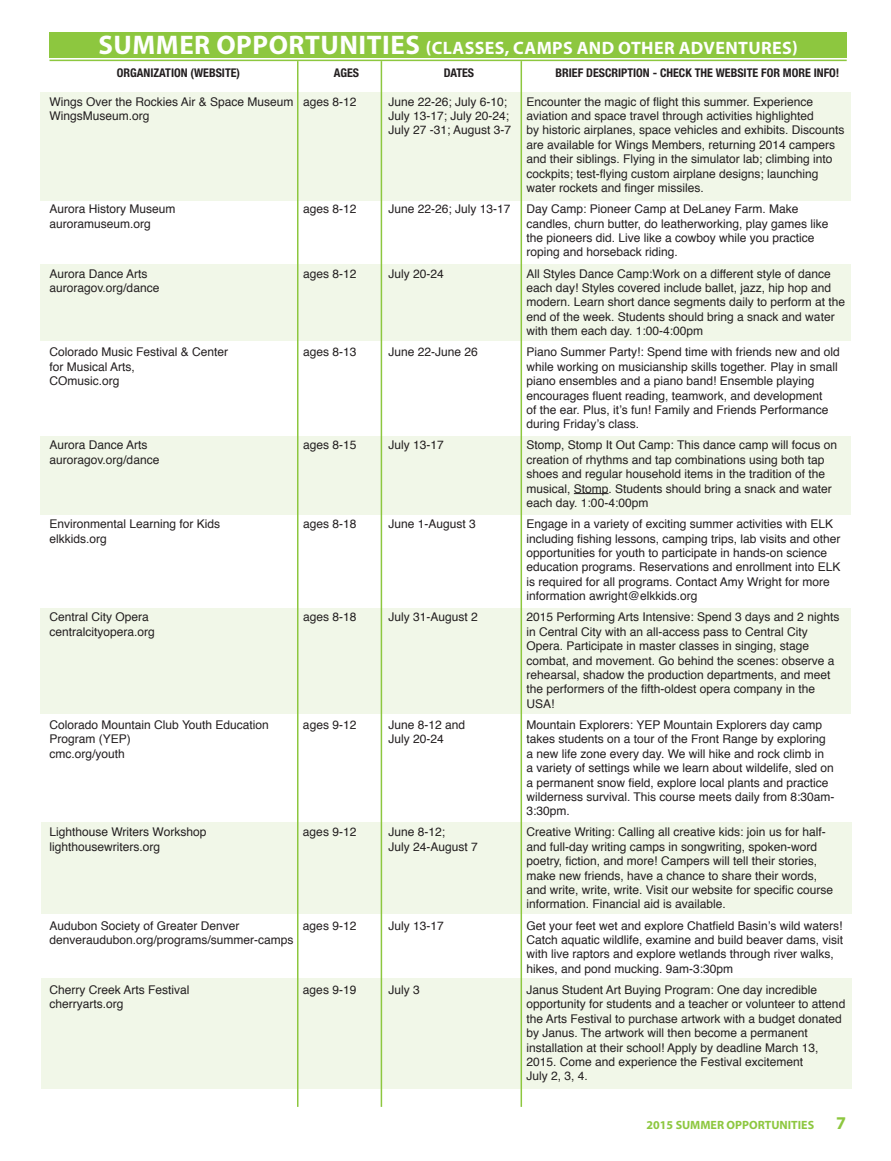
<style>
.page{position:relative;width:891px;height:1161px;background:#fff}
.page>*{position:absolute;margin:0;border:0;box-sizing:border-box;transform-origin:0 0}
.t1{font:700 18px "Myriad Pro";letter-spacing:.02em;color:#fff}
.t2{font:12px/14.4px "Helvetica";color:#231f20}
.t3{font:700 condensed 12px "Helvetica Neue LT Std";color:#231f20}
.t4{font:700 12px "Myriad Pro";color:#8dc73f}
.s1{font-size:27px}
.s2{font-size:18px}
</style>
<div class="page">
<hr style="left:50px;top:60px;width:797px;height:1px;background:#8dc73f">
<div style="left:50px;top:32px;width:797px;height:26px;background:#8dc73f"></div>
<div style="left:41px;top:436px;width:810px;height:79px;background:#f1f7e8"></div>
<div style="left:41px;top:609px;width:810px;height:105px;background:#f1f7e8"></div>
<div style="left:41px;top:822px;width:810px;height:92px;background:#f1f7e8"></div>
<div style="left:41px;top:978px;width:810px;height:110px;background:#f1f7e8"></div>
<div style="left:41px;top:264px;width:810px;height:77px;background:#f1f7e8"></div>
<div style="left:41px;top:93px;width:810px;height:108px;background:#f1f7e8"></div>
<hr style="left:574px;top:493px;width:35px;height:1px;background:#231f20">
<hr style="left:297px;top:61px;width:1px;height:1046px;background:#8dc73f">
<hr style="left:381px;top:61px;width:1px;height:1046px;background:#8dc73f">
<hr style="left:521px;top:61px;width:1px;height:1046px;background:#8dc73f">
<h1 class="t1" style="left:99px;top:38px;width:701px"><span class="s1">SUMMER OPPORTUNITIES</span> (CLASSES, CAMPS AND OTHER ADVENTURES)</h1>
<p class="t3" style="left:117px;top:66px;width:125px">ORGANIZATION (WEBSITE)</p>
<p class="t3" style="left:334px;top:66px;width:27px">AGES</p>
<p class="t3" style="left:444px;top:66px;width:32px">DATES</p>
<p class="t3" style="left:555px;top:66px;width:286px">BRIEF DESCRIPTION - CHECK THE WEBSITE FOR MORE INFO!</p>
<p class="t2" style="left:50px;top:95px;width:308px">Wings Over the Rockies Air &amp; Space Museum ages 8-12</p>
<p class="t2" style="left:389px;top:95px;width:120px">June 22-26; July 6-10;</p>
<p class="t2" style="left:527px;top:95px;width:288px">Encounter the magic of flight this summer. Experience</p>
<p class="t2" style="left:50px;top:109px;width:102px">WingsMuseum.org</p>
<p class="t2" style="left:388px;top:109px;width:122px">July 13-17; July 20-24;</p>
<p class="t2" style="left:526px;top:109px;width:289px">aviation and space travel through activities highlighted</p>
<p class="t2" style="left:388px;top:123px;width:124px">July 27 -31; August 3-7</p>
<p class="t2" style="left:526px;top:123px;width:320px">by historic airplanes, space vehicles and exhibits. Discounts are available for Wings Members, returning 2014 campers and their siblings. Flying in the simulator lab; climbing into cockpits; test-flying custom airplane designs; launching water rockets and finger missiles.</p>
<p class="t2" style="left:50px;top:202px;width:128px">Aurora History Museum</p>
<p class="t2" style="left:303px;top:202px;width:55px">ages 8-12</p>
<p class="t2" style="left:388px;top:202px;width:124px">June 22-26; July 13-17</p>
<p class="t2" style="left:526px;top:202px;width:274px">Day Camp: Pioneer Camp at DeLaney Farm. Make</p>
<p class="t2" style="left:50px;top:217px;width:103px">auroramuseum.org</p>
<p class="t2" style="left:526px;top:217px;width:304px">candles, churn butter, do leatherworking, play games like the pioneers did. Live like a cowboy while you practice roping and horseback riding.</p>
<p class="t2" style="left:50px;top:267px;width:100px">Aurora Dance Arts</p>
<p class="t2" style="left:303px;top:267px;width:55px">ages 8-12</p>
<p class="t2" style="left:388px;top:267px;width:57px">July 20-24</p>
<p class="t2" style="left:526px;top:267px;width:306px">All Styles Dance Camp:Work on a different style of dance</p>
<p class="t2" style="left:50px;top:281px;width:111px">auroragov.org/dance</p>
<p class="t2" style="left:526px;top:281px;width:320px">each day! Styles covered include ballet, jazz, hip hop and modern. Learn short dance segments daily to perform at the end of the week. Students should bring a snack and water with them each day. 1:00-4:00pm</p>
<p class="t2" style="left:50px;top:345px;width:180px">Colorado Music Festival &amp; Center</p>
<p class="t2" style="left:303px;top:345px;width:55px">ages 8-13</p>
<p class="t2" style="left:388px;top:345px;width:91px">June 22-June 26</p>
<p class="t2" style="left:526px;top:345px;width:315px">Piano Summer Party!: Spend time with friends new and old</p>
<p class="t2" style="left:50px;top:360px;width:87px">for Musical Arts,</p>
<p class="t2" style="left:526px;top:360px;width:313px">while working on musicianship skills together. Play in small</p>
<p class="t2" style="left:50px;top:374px;width:72px">COmusic.org</p>
<p class="t2" style="left:526px;top:374px;width:304px">piano ensembles and a piano band! Ensemble playing encourages fluent reading, teamwork, and development of the ear. Plus, it’s fun! Family and Friends Performance during Friday’s class.</p>
<p class="t2" style="left:50px;top:438px;width:100px">Aurora Dance Arts</p>
<p class="t2" style="left:303px;top:438px;width:55px">ages 8-15</p>
<p class="t2" style="left:388px;top:438px;width:57px">July 13-17</p>
<p class="t2" style="left:526px;top:438px;width:312px">Stomp, Stomp It Out Camp: This dance camp will focus on</p>
<p class="t2" style="left:50px;top:453px;width:111px">auroragov.org/dance</p>
<p class="t2" style="left:526px;top:453px;width:307px">creation of rhythms and tap combinations using both tap shoes and regular household items in the tradition of the musical, Stomp. Students should bring a snack and water each day. 1:00-4:00pm</p>
<p class="t2" style="left:50px;top:517px;width:172px">Environmental Learning for Kids</p>
<p class="t2" style="left:303px;top:517px;width:55px">ages 8-18</p>
<p class="t2" style="left:388px;top:517px;width:89px">June 1-August 3</p>
<p class="t2" style="left:526px;top:517px;width:308px">Engage in a variety of exciting summer activities with ELK</p>
<p class="t2" style="left:50px;top:532px;width:59px">elkkids.org</p>
<p class="t2" style="left:526px;top:532px;width:316px">including fishing lessons, camping trips, lab visits and other opportunities for youth to participate in hands-on science education programs. Reservations and enrollment into ELK is required for all programs. Contact Amy Wright for more information awright@elkkids.org</p>
<p class="t2" style="left:50px;top:610px;width:101px">Central City Opera</p>
<p class="t2" style="left:303px;top:610px;width:55px">ages 8-18</p>
<p class="t2" style="left:388px;top:610px;width:91px">July 31-August 2</p>
<p class="t2" style="left:526px;top:610px;width:314px">2015 Performing Arts Intensive: Spend 3 days and 2 nights</p>
<p class="t2" style="left:49px;top:625px;width:107px">centralcityopera.org</p>
<p class="t2" style="left:526px;top:625px;width:310px">in Central City with an all-access pass to Central City Opera. Participate in master classes in singing, stage combat, and movement. Go behind the scenes: observe a rehearsal, shadow the production departments, and meet the performers of the fifth-oldest opera company in the USA!</p>
<p class="t2" style="left:49px;top:718px;width:221px">Colorado Mountain Club Youth Education</p>
<p class="t2" style="left:303px;top:718px;width:55px">ages 9-12</p>
<p class="t2" style="left:388px;top:718px;width:78px">June 8-12 and</p>
<p class="t2" style="left:526px;top:718px;width:297px">Mountain Explorers: YEP Mountain Explorers day camp</p>
<p class="t2" style="left:49px;top:732px;width:83px">Program (YEP)</p>
<p class="t2" style="left:388px;top:732px;width:57px">July 20-24</p>
<p class="t2" style="left:526px;top:732px;width:301px">takes students on a tour of the Front Range by exploring</p>
<p class="t2" style="left:49px;top:747px;width:77px">cmc.org/youth</p>
<p class="t2" style="left:526px;top:747px;width:309px">a new life zone every day. We will hike and rock climb in<br>a variety of settings while we learn about wildelife, sled on a permanent snow field, explore local plants and practice wilderness survival. This course meets daily from 8:30am-3:30pm.</p>
<p class="t2" style="left:49px;top:825px;width:158px">Lighthouse Writers Workshop</p>
<p class="t2" style="left:303px;top:825px;width:55px">ages 9-12</p>
<p class="t2" style="left:388px;top:825px;width:58px">June 8-12;</p>
<p class="t2" style="left:526px;top:825px;width:301px">Creative Writing: Calling all creative kids: join us for half-</p>
<p class="t2" style="left:49px;top:840px;width:112px">lighthousewriters.org</p>
<p class="t2" style="left:388px;top:840px;width:91px">July 24-August 7</p>
<p class="t2" style="left:526px;top:840px;width:308px">and full-day writing camps in songwriting, spoken-word poetry, fiction, and more! Campers will tell their stories, make new friends, have a chance to share their words, and write, write, write. Visit our website for specific course information. Financial aid is available.</p>
<p class="t2" style="left:49px;top:919px;width:192px">Audubon Society of Greater Denver</p>
<p class="t2" style="left:303px;top:919px;width:55px">ages 9-12</p>
<p class="t2" style="left:388px;top:919px;width:57px">July 13-17</p>
<p class="t2" style="left:526px;top:919px;width:318px">Get your feet wet and explore Chatfield Basin’s wild waters!</p>
<p class="t2" style="left:49px;top:933px;width:246px">denveraudubon.org/programs/summer-camps</p>
<p class="t2" style="left:526px;top:933px;width:318px">Catch aquatic wildlife, examine and build beaver dams, visit with live raptors and explore wetlands through river walks, hikes, and pond mucking. 9am-3:30pm</p>
<p class="t2" style="left:49px;top:983px;width:142px">Cherry Creek Arts Festival</p>
<p class="t2" style="left:303px;top:983px;width:55px">ages 9-19</p>
<p class="t2" style="left:388px;top:983px;width:33px">July 3</p>
<p class="t2" style="left:526px;top:983px;width:292px">Janus Student Art Buying Program: One day incredible</p>
<p class="t2" style="left:49px;top:997px;width:76px">cherryarts.org</p>
<p class="t2" style="left:526px;top:997px;width:320px">opportunity for students and a teacher or volunteer to attend the Arts Festival to purchase artwork with a budget donated by Janus. The artwork will then become a permanent installation at their school! Apply by deadline March 13, 2015. Come and experience the Festival excitement<br>July 2, 3, 4.</p>
<p class="t4" style="left:647px;top:1119px;width:201px">2015 SUMMER OPPORTUNITIES <span class="s2">7</span></p>
</div>
